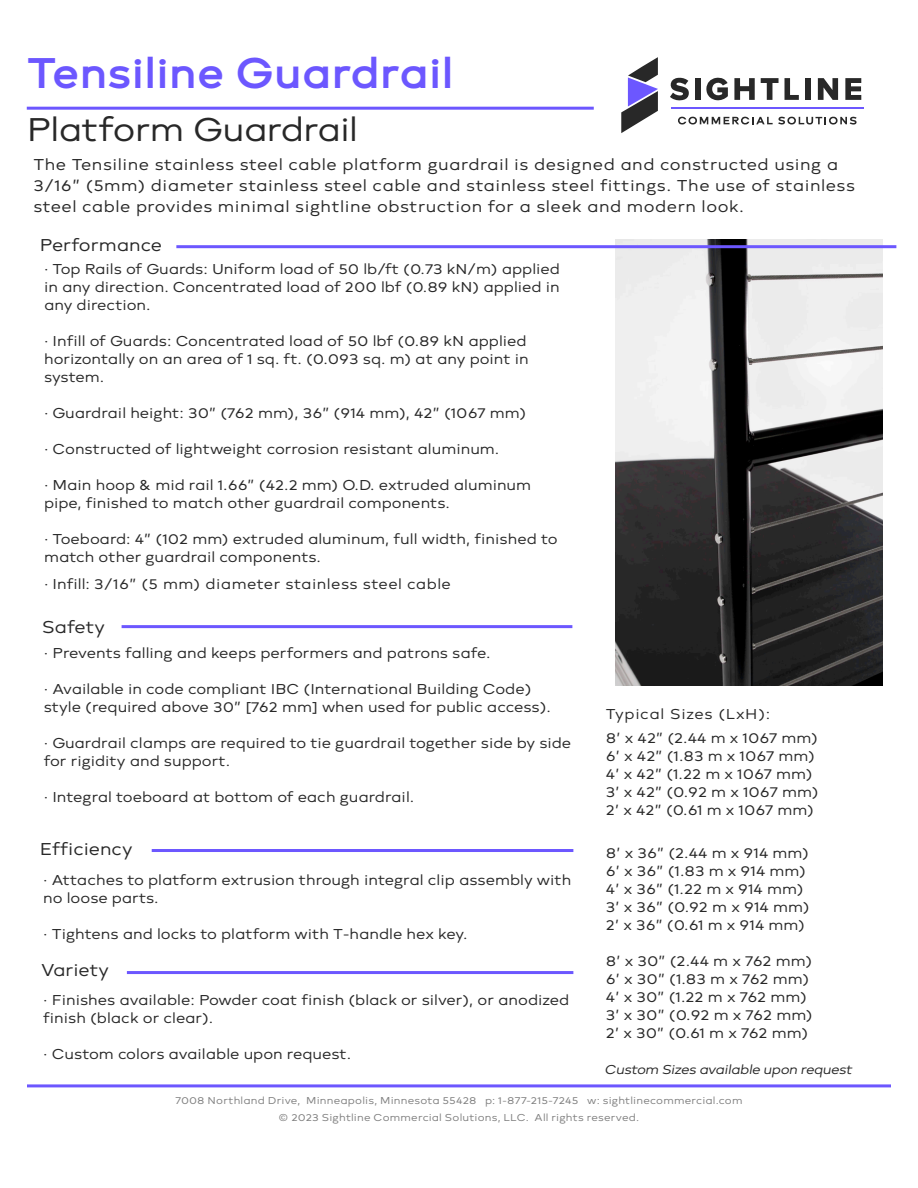
<style>
.page{position:relative;width:918px;height:1188px;background:#fff}
.page>*{position:absolute;margin:0;border:0;box-sizing:border-box;transform-origin:0 0}
.t1{font:700 45px "Brooklyn";letter-spacing:-.025em;color:#6c57ff}
.t2{font:34.5px "Brooklyn";letter-spacing:-.025em;color:#282828}
.t3{font:18px "Brooklyn";color:#282828}
.Subhead{font:16.5px/21px "Brooklyn";letter-spacing:.03em;color:#282828}
.Chart_Copy__SideBar{font:15px/18px "Brooklyn";color:#282828}
.Chart_Copy__SideBar-2{font:15px "Brooklyn";letter-spacing:.03em;color:#282828}
.Subhead__Sidebar{font:15px "Brooklyn";letter-spacing:.045em;color:#282828}
.Chart_Copy__SideBar-3{font:italic 13.5px "Brooklyn";letter-spacing:-.025em;color:#282828}
.t4{font:10.5px/16.6px "Brooklyn";letter-spacing:.015em;color:#7f7f7f;text-align:center}
</style>
<div class="page">
<hr style="left:27px;top:107px;width:567px;height:3px;background:#6c57ff">
<hr style="left:27px;top:1084px;width:864px;height:3px;background:#6c57ff">
<svg style="left:621px;top:57px;width:37px;height:76px"></svg>
<svg style="left:818px;top:78px;width:20px;height:22px"></svg>
<hr style="left:672px;top:107px;width:192px;height:2px;background:#6c57ff">
<svg style="left:706px;top:78px;width:22px;height:23px"></svg>
<svg style="left:734px;top:78px;width:21px;height:22px"></svg>
<svg style="left:845px;top:78px;width:16px;height:22px"></svg>
<svg style="left:670px;top:77px;width:19px;height:24px"></svg>
<svg style="left:761px;top:78px;width:18px;height:22px"></svg>
<svg style="left:785px;top:78px;width:14px;height:22px"></svg>
<div style="left:695px;top:78px;width:5px;height:22px;background:#282828"></div>
<div style="left:805px;top:78px;width:6px;height:22px;background:#282828"></div>
<svg style="left:678px;top:116px;width:179px;height:9px"></svg>
<img style="left:616px;top:240px;width:266px;height:446px">
<hr style="left:176px;top:245px;width:720px;height:3px;background:#6c57ff">
<hr style="left:122px;top:625px;width:450px;height:3px;background:#6c57ff">
<hr style="left:152px;top:849px;width:421px;height:3px;background:#6c57ff">
<hr style="left:127px;top:971px;width:446px;height:3px;background:#6c57ff">
<h1 class="t1" style="left:27px;top:52px;width:429px">Tensiline Guardrail</h1>
<h2 class="t2" style="left:27px;top:113px;width:333px">Platform Guardrail</h2>
<p class="Subhead" style="left:33px;top:155px;width:823px">The Tensiline stainless steel cable platform guardrail is designed and constructed using a<br>3/16” (5mm) diameter stainless steel cable and stainless steel fittings. The use of stainless steel cable provides minimal sightline obstruction for a sleek and modern look.</p>
<p class="t3" style="left:40px;top:236px;width:123px">Performance</p>
<p class="Chart_Copy__SideBar" style="left:44px;top:260px;width:517px;text-align:justify">· Top Rails of Guards: Uniform load of 50 lb/ft (0.73 kN/m) applied in any direction. Concentrated load of 200 lbf (0.89 kN) applied in any direction.</p>
<p class="Chart_Copy__SideBar" style="left:44px;top:332px;width:486px">· Infill of Guards: Concentrated load of 50 lbf (0.89 kN applied horizontally on an area of 1 sq. ft. (0.093 sq. m) at any point in system.</p>
<p class="Chart_Copy__SideBar" style="left:44px;top:404px;width:484px">· Guardrail height: 30” (762 mm), 36” (914 mm), 42” (1067 mm)</p>
<p class="Chart_Copy__SideBar" style="left:44px;top:440px;width:457px">· Constructed of lightweight corrosion resistant aluminum.</p>
<p class="Chart_Copy__SideBar" style="left:44px;top:476px;width:489px">· Main hoop &amp; mid rail 1.66” (42.2 mm) O.D. extruded aluminum pipe, finished to match other guardrail components.</p>
<p class="Chart_Copy__SideBar" style="left:44px;top:530px;width:515px">· Toeboard: 4” (102 mm) extruded aluminum, full width, finished to match other guardrail components.</p>
<p class="Chart_Copy__SideBar-2" style="left:44px;top:576px;width:408px">· Infill: 3/16” (5 mm) diameter stainless steel cable</p>
<p class="t3" style="left:42px;top:619px;width:64px">Safety</p>
<p class="Chart_Copy__SideBar" style="left:44px;top:645px;width:448px">· Prevents falling and keeps performers and patrons safe.</p>
<p class="Chart_Copy__SideBar" style="left:44px;top:681px;width:509px">· Available in code compliant IBC (International Building Code) style (required above 30” [762 mm] when used for public access).</p>
<p class="Chart_Copy__SideBar" style="left:44px;top:735px;width:529px">· Guardrail clamps are required to tie guardrail together side by side for rigidity and support.</p>
<p class="Chart_Copy__SideBar" style="left:44px;top:789px;width:372px">· Integral toeboard at bottom of each guardrail.</p>
<p class="t3" style="left:40px;top:840px;width:94px">Efficiency</p>
<p class="Chart_Copy__SideBar" style="left:43px;top:871px;width:530px">· Attaches to platform extrusion through integral clip assembly with no loose parts.</p>
<p class="Chart_Copy__SideBar" style="left:43px;top:925px;width:426px">· Tightens and locks to platform with T-handle hex key.</p>
<p class="t3" style="left:41px;top:961px;width:69px">Variety</p>
<p class="Chart_Copy__SideBar" style="left:43px;top:992px;width:528px">· Finishes available: Powder coat finish (black or silver), or anodized finish (black or clear).</p>
<p class="Chart_Copy__SideBar" style="left:43px;top:1046px;width:310px">· Custom colors available upon request.</p>
<p class="Subhead__Sidebar" style="left:606px;top:706px;width:166px">Typical Sizes (LxH):</p>
<p class="Chart_Copy__SideBar" style="left:606px;top:730px;width:214px">8’ x 42” (2.44 m x 1067 mm)</p>
<p class="Chart_Copy__SideBar" style="left:606px;top:748px;width:211px">6’ x 42” (1.83 m x 1067 mm)</p>
<p class="Chart_Copy__SideBar" style="left:606px;top:766px;width:208px">4’ x 42” (1.22 m x 1067 mm)</p>
<p class="Chart_Copy__SideBar" style="left:606px;top:784px;width:214px">3’ x 42” (0.92 m x 1067 mm)</p>
<p class="Chart_Copy__SideBar" style="left:606px;top:802px;width:210px">2’ x 42” (0.61 m x 1067 mm)</p>
<p class="Chart_Copy__SideBar" style="left:606px;top:845px;width:205px">8’ x 36” (2.44 m x 914 mm)</p>
<p class="Chart_Copy__SideBar" style="left:606px;top:863px;width:202px">6’ x 36” (1.83 m x 914 mm)</p>
<p class="Chart_Copy__SideBar" style="left:606px;top:881px;width:199px">4’ x 36” (1.22 m x 914 mm)</p>
<p class="Chart_Copy__SideBar" style="left:606px;top:899px;width:205px">3’ x 36” (0.92 m x 914 mm)</p>
<p class="Chart_Copy__SideBar" style="left:606px;top:917px;width:201px">2’ x 36” (0.61 m x 914 mm)</p>
<p class="Chart_Copy__SideBar" style="left:606px;top:953px;width:208px">8’ x 30” (2.44 m x 762 mm)</p>
<p class="Chart_Copy__SideBar" style="left:606px;top:971px;width:205px">6’ x 30” (1.83 m x 762 mm)</p>
<p class="Chart_Copy__SideBar" style="left:606px;top:989px;width:203px">4’ x 30” (1.22 m x 762 mm)</p>
<p class="Chart_Copy__SideBar" style="left:606px;top:1007px;width:208px">3’ x 30” (0.92 m x 762 mm)</p>
<p class="Chart_Copy__SideBar" style="left:606px;top:1025px;width:204px">2’ x 30” (0.61 m x 762 mm)</p>
<p class="Chart_Copy__SideBar-3" style="left:606px;top:1063px;width:249px">Custom Sizes available upon request</p>
<p class="t4" style="left:175px;top:1093px;width:569px">7008 Northland Drive, Minneapolis, Minnesota 55428 p: 1-877-215-7245 w: sightlinecommercial.com © 2023 Sightline Commercial Solutions, LLC. All rights reserved.</p>
</div>
